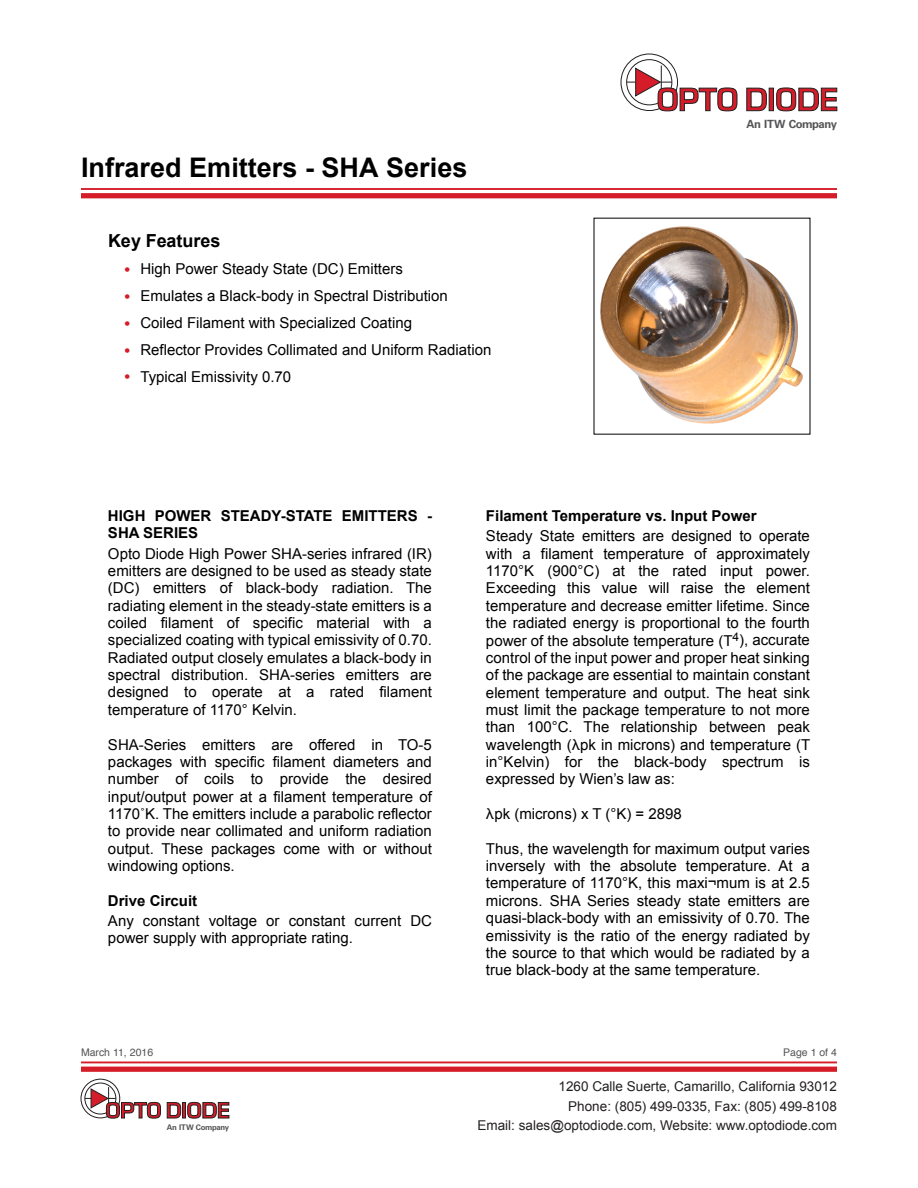
<style>
.page{position:relative;width:918px;height:1188px;background:#fff}
.page>*{position:absolute;margin:0;border:0;box-sizing:border-box;transform-origin:0 0}
.t1{font:700 27px "Arial";color:#000}
.t2{font:700 18px "Arial";color:#000}
.t3{font:15px/17.4px "Arial";color:#000;text-align:justify}
.t4{font:700 15px/17.4px "Arial";color:#000}
.t5{font:13.5px/19.2px "Arial";color:#231f20;text-align:right}
.t6{font:700 11.25px "Univers";letter-spacing:-.04em;color:#545456}
.t7{font:10.5px "Helvetica";color:#545456}
.t8{font:700 7.8px "Univers";letter-spacing:-.04em;color:#545456}
.s1{font-size:18px;color:#d51c29}
.s2{font-family:"Helvetica"}
</style>
<div class="page">
<div style="left:81px;top:1079px;width:39px;height:39px;border:1px solid #231f20;border-radius:50%"></div>
<div style="left:85px;top:1083px;width:31px;height:31px;border:1px solid #231f20;border-radius:50%"></div>
<svg style="left:85px;top:1087px;width:76px;height:31px"></svg>
<svg style="left:167px;top:1102px;width:14px;height:16px"></svg>
<svg style="left:182px;top:1102px;width:4px;height:16px"></svg>
<svg style="left:187px;top:1102px;width:42px;height:16px"></svg>
<hr style="left:661px;top:66px;width:1px;height:33px;background:#231f20">
<svg style="left:627px;top:68px;width:110px;height:43px"></svg>
<svg style="left:746px;top:88px;width:21px;height:23px"></svg>
<svg style="left:769px;top:88px;width:5px;height:23px"></svg>
<svg style="left:776px;top:88px;width:61px;height:23px"></svg>
<hr style="left:81px;top:188px;width:756px;height:2px;background:#d51c29">
<div style="left:81px;top:193px;width:756px;height:5px;background:#d51c29"></div>
<hr style="left:81px;top:1062px;width:756px;height:1px;background:#d51c29">
<div style="left:81px;top:1067px;width:756px;height:5px;background:#d51c29"></div>
<img style="left:600px;top:226px;width:203px;height:198px">
<h1 class="t1" style="left:81px;top:152px;width:388px">Infrared Emitters - SHA Series</h1>
<p class="t2" style="left:108px;top:231px;width:114px">Key Features</p>
<p class="t3" style="left:124px;top:260px;width:280px"><span class="s1">•</span> High Power Steady State (DC) Emitters</p>
<p class="t3" style="left:124px;top:287px;width:325px"><span class="s1">•</span> Emulates a Black-body in Spectral Distribution</p>
<p class="t3" style="left:124px;top:314px;width:289px"><span class="s1">•</span> Coiled Filament with Specialized Coating</p>
<p class="t3" style="left:124px;top:341px;width:369px"><span class="s1">•</span> Reflector Provides Collimated and Uniform Radiation</p>
<p class="t3" style="left:124px;top:368px;width:169px"><span class="s1">•</span> Typical Emissivity 0.70</p>
<p class="t6" style="left:746px;top:118px;width:92px">An ITW Company</p>
<p class="t4" style="left:108px;top:507px;width:326px">HIGH POWER STEADY-STATE EMITTERS -<br>SHA SERIES</p>
<p class="t3" style="left:108px;top:545px;width:326px">Opto Diode High Power SHA-series infrared (IR) emitters are designed to be used as steady state (DC) emitters of black-body radiation. The radiating element in the steady-state emitters is a coiled filament of specific material with a specialized coating with typical emissivity of 0.70.<br>Radiated output closely emulates a black-body in spectral distribution. SHA-series emitters are designed to operate at a rated filament temperature of 1170° Kelvin.</p>
<p class="t3" style="left:108px;top:736px;width:325px">SHA-Series emitters are offered in TO-5 packages with specific filament diameters and number of coils to provide the desired input/output power at a filament temperature of 1170˚K. The emitters include a parabolic reflector to provide near collimated and uniform radiation output. These packages come with or without windowing options.</p>
<p class="t4" style="left:108px;top:892px;width:91px">Drive Circuit</p>
<p class="t3" style="left:108px;top:912px;width:325px">Any constant voltage or constant current DC power supply with appropriate rating.</p>
<p class="t4" style="left:486px;top:507px;width:272px">Filament Temperature vs. Input Power</p>
<p class="t3" style="left:486px;top:527px;width:326px">Steady State emitters are designed to operate with a filament temperature of approximately 1170°K (900°C) at the rated input power.<br>Exceeding this value will raise the element temperature and decrease emitter lifetime. Since the radiated energy is proportional to the fourth power of the absolute temperature (T<sup>4</sup>), accurate control of the input power and proper heat sinking of the package are essential to maintain constant element temperature and output. The heat sink must limit the package temperature to not more than 100°C. The relationship between peak wavelength (<span class="s2">λ</span>pk in microns) and temperature (T in°Kelvin) for the black-body spectrum is expressed by Wien’s law as:</p>
<p class="t3" style="left:486px;top:805px;width:197px"><span class="s2">λ</span>pk (microns) x T (°K) = 2898</p>
<p class="t3" style="left:486px;top:840px;width:326px">Thus, the wavelength for maximum output varies inversely with the absolute temperature. At a temperature of 1170°K, this maxi¬mum is at 2.5 microns. SHA Series steady state emitters are quasi-black-body with an emissivity of 0.70. The emissivity is the ratio of the energy radiated by the source to that which would be radiated by a true black-body at the same temperature.</p>
<p class="t7" style="left:81px;top:1044px;width:74px">March 11, 2016</p>
<p class="t7" style="left:783px;top:1044px;width:55px">Page 1 of 4</p>
<p class="t8" style="left:167px;top:1123px;width:64px">An ITW Company</p>
<p class="t5" style="left:478px;top:1077px;width:361px">1260 Calle Suerte, Camarillo, California 93012<br>Phone: (805) 499-0335, Fax: (805) 499-8108<br>Email: sales@optodiode.com, Website: www.optodiode.com</p>
</div>
